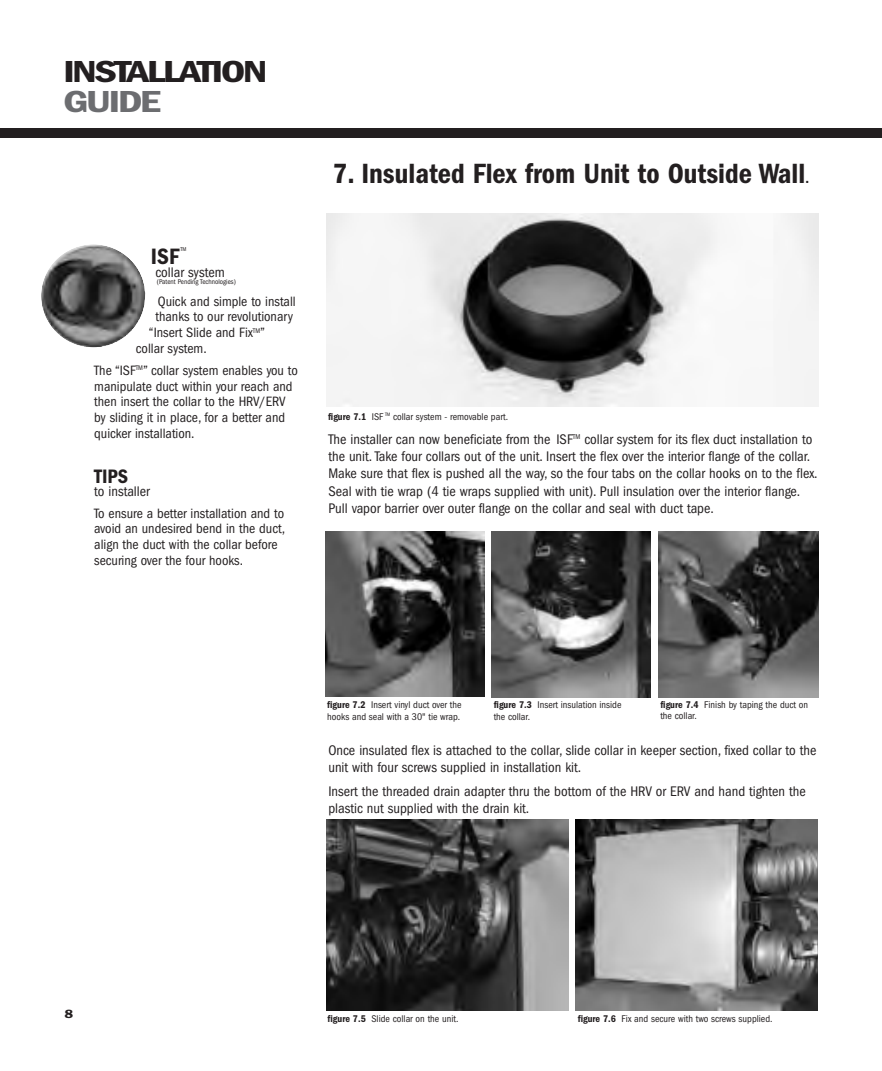
<style>
.page{position:relative;width:882px;height:1071px;background:#fff}
.page>*{position:absolute;margin:0;border:0;box-sizing:border-box;transform-origin:0 0}
.t1{font:600 condensed 31.5px "Franklin Gothic";letter-spacing:-.06em;color:#231f20;scale:1.4 1}
.t2{font:600 condensed 31.5px "Franklin Gothic";letter-spacing:-.06em;color:#6c6d70;scale:1.4 1}
.t3{font:600 condensed 28.88px "Franklin Gothic";color:#231f20}
.t4{font:600 condensed 23.1px "Franklin Gothic";color:#231f20}
.t5{font:600 condensed 20.12px "Franklin Gothic";color:#231f20}
.t6{font:condensed 14.35px/17.3px "Franklin Gothic";color:#231f20}
.t7{font:condensed 14px/15.8px "Franklin Gothic";color:#231f20}
.t8{font:600 condensed 12.42px "Franklin Gothic";color:#231f20;scale:1.4 1}
.t9{font:condensed 10.15px/11.5px "Franklin Gothic";color:#231f20}
.t10{font:condensed 7.17px "Franklin Gothic";color:#231f20}
.t11{font:condensed 5.77px "Franklin Gothic";color:#231f20}
.s1{font-size:14.35px}
.s2{font-weight:600}
</style>
<div class="page">
<img style="left:326px;top:213px;width:492px;height:193px">
<img style="left:326px;top:532px;width:159px;height:164px">
<img style="left:576px;top:820px;width:242px;height:191px">
<img style="left:327px;top:820px;width:242px;height:191px">
<img style="left:492px;top:532px;width:159px;height:165px">
<img style="left:659px;top:532px;width:159px;height:165px">
<img style="left:41px;top:244px;width:105px;height:104px">
<div style="left:0;top:128px;width:882px;height:9px;background:#231f20"></div>
<h1 class="t1" style="left:63px;top:61px;width:148px">INSTALLATION</h1>
<h1 class="t2" style="left:63px;top:91px;width:72px">GUIDE</h1>
<h3 class="t4" style="left:151px;top:249px;width:30px">ISF</h3>
<p class="t11" style="left:180px;top:248px;width:7px">TM</p>
<p class="t6" style="left:155px;top:265px;width:71px">collar system</p>
<p class="t10" style="left:157px;top:279px;width:81px">(Patent Pending Technologies)</p>
<p class="t7" style="left:158px;top:294px;width:139px">Quick and simple to install</p>
<p class="t7" style="left:155px;top:310px;width:139px">thanks to our revolutionary</p>
<p class="t7" style="left:149px;top:326px;width:118px">“Insert Slide and Fix<sup>TM</sup>”</p>
<p class="t7" style="left:136px;top:342px;width:72px">collar system.</p>
<p class="t7" style="left:94px;top:364px;width:205px">The “ISF<sup>TM</sup>” collar system enables you to manipulate duct within your reach and then insert the collar to the HRV/ERV by sliding it in place, for a better and quicker installation.</p>
<h3 class="t5" style="left:94px;top:470px;width:35px">TIPS</h3>
<p class="t6" style="left:94px;top:484px;width:57px">to installer</p>
<p class="t7" style="left:94px;top:506px;width:192px">To ensure a better installation and to avoid an undesired bend in the duct, align the duct with the collar before securing over the four hooks.</p>
<h2 class="t3" style="left:333px;top:164px;width:478px">7. Insulated Flex from Unit to Outside Wall<span class="s1">.</span></h2>
<p class="t9" style="left:328px;top:411px;width:182px"><span class="s2">figure 7.1</span> ISF <sup>TM</sup> collar system - removable part.</p>
<p class="t6" style="left:328px;top:432px;width:491px">The installer can now beneficiate from the ISF<sup>TM</sup> collar system for its flex duct installation to the unit. Take four collars out of the unit. Insert the flex over the interior flange of the collar.<br>Make sure that flex is pushed all the way, so the four tabs on the collar hooks on to the flex.<br>Seal with tie wrap (4 tie wraps supplied with unit). Pull insulation over the interior flange.<br>Pull vapor barrier over outer flange on the collar and seal with duct tape.</p>
<p class="t9" style="left:327px;top:700px;width:136px"><span class="s2">figure 7.2</span> Insert vinyl duct over the hooks and seal with a 30" tie wrap.</p>
<p class="t9" style="left:494px;top:700px;width:129px"><span class="s2">figure 7.3</span> Insert insulation inside the collar.</p>
<p class="t9" style="left:660px;top:700px;width:149px"><span class="s2">figure 7.4</span> Finish by taping the duct on the collar.</p>
<p class="t6" style="left:328px;top:743px;width:490px">Once insulated flex is attached to the collar, slide collar in keeper section, fixed collar to the unit with four screws supplied in installation kit.</p>
<p class="t6" style="left:328px;top:783px;width:479px">Insert the threaded drain adapter thru the bottom of the HRV or ERV and hand tighten the plastic nut supplied with the drain kit.</p>
<p class="t8" style="left:65px;top:1009px;width:8px">8</p>
<p class="t9" style="left:328px;top:1014px;width:132px"><span class="s2">figure 7.5</span> Slide collar on the unit.</p>
<p class="t9" style="left:578px;top:1014px;width:196px"><span class="s2">figure 7.6</span> Fix and secure with two screws supplied.</p>
</div>
